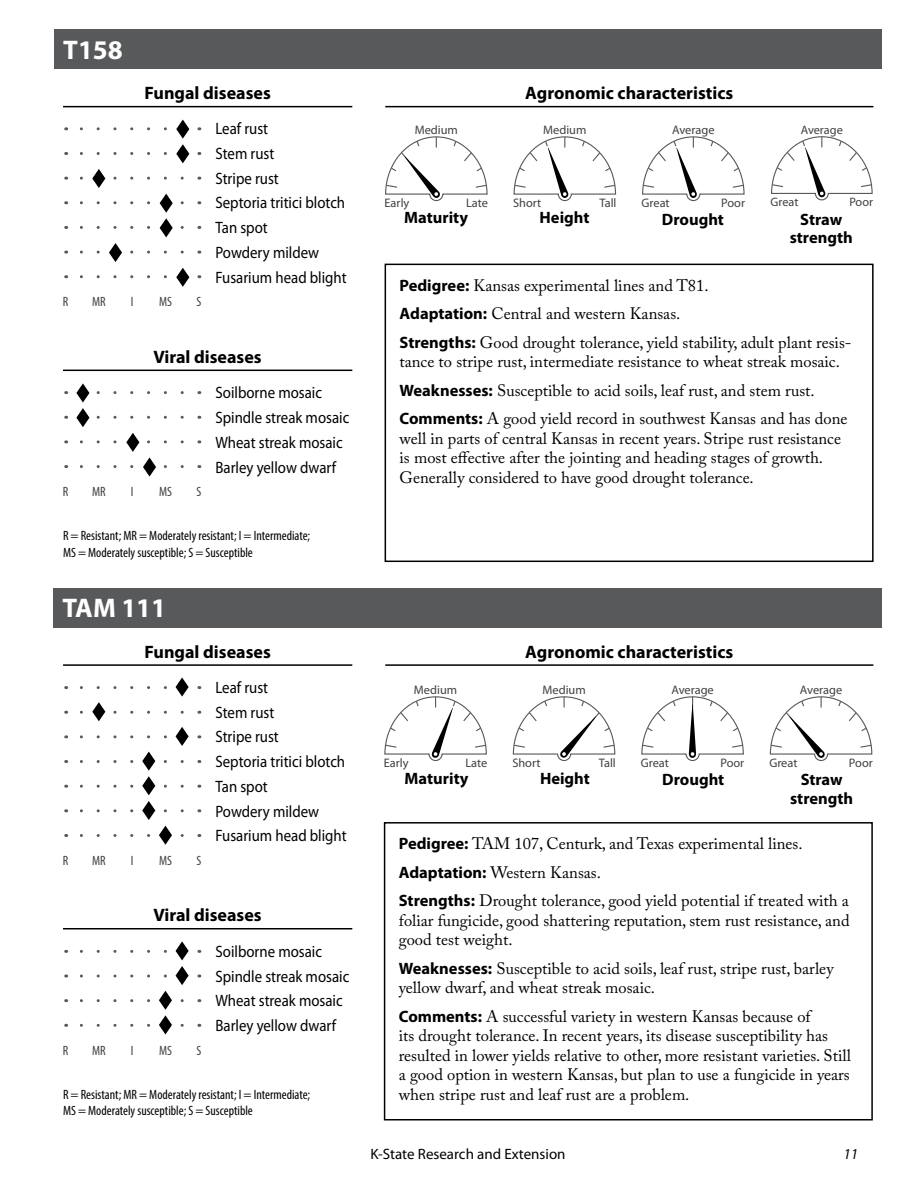
<style>
.page{position:relative;width:918px;height:1188px;background:#fff}
.page>*{position:absolute;margin:0;border:0;box-sizing:border-box;transform-origin:0 0}
.t1{font:700 27px "Myriad Pro";color:#fff}
.t2{font:700 18px "Myriad Pro";color:#000}
.t3{font:16.5px/19.5px "Adobe Caslon Pro";color:#000}
.t4{font:16.5px/24.8px "Myriad Pro";color:#000;scale:.9 1}
.t5{font:700 16.5px/18.6px "Myriad Pro";color:#000;text-align:center}
.t6{font:15px "Myriad Pro";color:#000}
.t7{font:italic 15px "Myriad Pro";color:#000}
.t8{font:condensed 13.5px/16.5px "Myriad Pro";color:#000}
.t9{font:condensed 13.5px "Myriad Pro";color:#414042}
.t10{font:12.3px "Myriad Pro";color:#414042}
.s1{font-family:"Myriad Pro";font-weight:700}
</style>
<div class="page">
<hr style="left:63px;top:664px;width:289px;height:2px;background:#000">
<hr style="left:63px;top:928px;width:289px;height:2px;background:#000">
<hr style="left:385px;top:664px;width:488px;height:2px;background:#000">
<hr style="left:63px;top:106px;width:289px;height:1px;background:#000">
<hr style="left:63px;top:370px;width:289px;height:1px;background:#000">
<hr style="left:385px;top:106px;width:488px;height:1px;background:#000">
<div style="left:54px;top:30px;width:828px;height:39px;background:#58595b"></div>
<div style="left:385px;top:264px;width:489px;height:298px;border:2px solid #000"></div>
<svg style="left:385px;top:136px;width:103px;height:66px"></svg>
<svg style="left:513px;top:136px;width:104px;height:66px"></svg>
<svg style="left:642px;top:136px;width:103px;height:66px"></svg>
<svg style="left:771px;top:136px;width:102px;height:65px"></svg>
<svg style="left:79px;top:120px;width:110px;height:43px"></svg>
<svg style="left:79px;top:169px;width:103px;height:19px"></svg>
<svg style="left:79px;top:194px;width:103px;height:43px"></svg>
<svg style="left:80px;top:243px;width:102px;height:19px"></svg>
<svg style="left:79px;top:268px;width:110px;height:19px"></svg>
<svg style="left:76px;top:383px;width:106px;height:44px"></svg>
<svg style="left:79px;top:433px;width:103px;height:44px"></svg>
<div style="left:53px;top:588px;width:828px;height:40px;background:#58595b"></div>
<div style="left:384px;top:822px;width:489px;height:298px;border:2px solid #000"></div>
<svg style="left:384px;top:696px;width:103px;height:66px"></svg>
<svg style="left:512px;top:696px;width:104px;height:65px"></svg>
<svg style="left:641px;top:696px;width:103px;height:66px"></svg>
<svg style="left:769px;top:696px;width:104px;height:65px"></svg>
<svg style="left:79px;top:677px;width:110px;height:44px"></svg>
<svg style="left:79px;top:727px;width:110px;height:19px"></svg>
<svg style="left:79px;top:752px;width:103px;height:43px"></svg>
<svg style="left:79px;top:801px;width:103px;height:19px"></svg>
<svg style="left:79px;top:826px;width:103px;height:19px"></svg>
<svg style="left:79px;top:941px;width:110px;height:19px"></svg>
<svg style="left:80px;top:966px;width:109px;height:19px"></svg>
<svg style="left:79px;top:991px;width:103px;height:43px"></svg>
<h1 class="t1" style="left:63px;top:32px;width:61px">T158</h1>
<p class="t2" style="left:145px;top:81px;width:128px">Fungal diseases</p>
<p class="t4" style="left:215px;top:116px;width:147px">Leaf rust<br>Stem rust<br>Stripe rust<br>Septoria tritici blotch<br>Tan spot<br>Powdery mildew<br>Fusarium head blight</p>
<p class="t9" style="left:63px;top:294px;width:7px">R</p>
<p class="t9" style="left:159px;top:294px;width:14px">MS</p>
<p class="t9" style="left:92px;top:294px;width:15px">MR</p>
<p class="t9" style="left:196px;top:294px;width:6px">S</p>
<p class="t9" style="left:131px;top:294px;width:4px">I</p>
<p class="t2" style="left:154px;top:345px;width:110px">Viral diseases</p>
<p class="t4" style="left:215px;top:380px;width:150px">Soilborne mosaic<br>Spindle streak mosaic<br>Wheat streak mosaic<br>Barley yellow dwarf</p>
<p class="t9" style="left:92px;top:484px;width:15px">MR</p>
<p class="t9" style="left:196px;top:484px;width:6px">S</p>
<p class="t8" style="left:63px;top:527px;width:249px">R = Resistant; MR = Moderately resistant; I = Intermediate;<br>MS = Moderately susceptible; S = Susceptible</p>
<p class="t9" style="left:63px;top:484px;width:7px">R</p>
<p class="t9" style="left:159px;top:484px;width:14px">MS</p>
<p class="t9" style="left:131px;top:484px;width:4px">I</p>
<h1 class="t1" style="left:62px;top:591px;width:105px">TAM 111</h1>
<p class="t2" style="left:145px;top:640px;width:128px">Fungal diseases</p>
<p class="t9" style="left:63px;top:852px;width:7px">R</p>
<p class="t9" style="left:159px;top:852px;width:14px">MS</p>
<p class="t9" style="left:92px;top:852px;width:15px">MR</p>
<p class="t9" style="left:196px;top:852px;width:6px">S</p>
<p class="t9" style="left:131px;top:852px;width:4px">I</p>
<p class="t4" style="left:215px;top:675px;width:147px">Leaf rust<br>Stem rust<br>Stripe rust<br>Septoria tritici blotch<br>Tan spot<br>Powdery mildew<br>Fusarium head blight</p>
<p class="t2" style="left:154px;top:903px;width:110px">Viral diseases</p>
<p class="t9" style="left:63px;top:1042px;width:7px">R</p>
<p class="t9" style="left:159px;top:1042px;width:14px">MS</p>
<p class="t9" style="left:92px;top:1042px;width:15px">MR</p>
<p class="t9" style="left:196px;top:1042px;width:6px">S</p>
<p class="t9" style="left:131px;top:1042px;width:4px">I</p>
<p class="t4" style="left:215px;top:939px;width:150px">Soilborne mosaic<br>Spindle streak mosaic<br>Wheat streak mosaic<br>Barley yellow dwarf</p>
<p class="t8" style="left:63px;top:1086px;width:249px">R = Resistant; MR = Moderately resistant; I = Intermediate;<br>MS = Moderately susceptible; S = Susceptible</p>
<p class="t2" style="left:525px;top:81px;width:210px">Agronomic characteristics</p>
<p class="t10" style="left:415px;top:122px;width:45px">Medium</p>
<p class="t10" style="left:543px;top:122px;width:45px">Medium</p>
<p class="t10" style="left:672px;top:122px;width:44px">Average</p>
<p class="t10" style="left:801px;top:122px;width:44px">Average</p>
<p class="t10" style="left:385px;top:195px;width:26px">Early</p>
<p class="t10" style="left:466px;top:195px;width:23px">Late</p>
<p class="t10" style="left:513px;top:195px;width:30px">Short</p>
<p class="t10" style="left:599px;top:195px;width:19px">Tall</p>
<p class="t10" style="left:642px;top:195px;width:30px">Great</p>
<p class="t10" style="left:721px;top:195px;width:25px">Poor</p>
<p class="t10" style="left:771px;top:194px;width:29px">Great</p>
<p class="t10" style="left:849px;top:194px;width:25px">Poor</p>
<p class="t5" style="left:404px;top:208px;width:65px">Maturity</p>
<p class="t5" style="left:540px;top:208px;width:51px">Height</p>
<p class="t5" style="left:662px;top:209px;width:64px">Drought</p>
<p class="t5" style="left:790px;top:209px;width:65px">Straw strength</p>
<p class="t3" style="left:400px;top:271px;width:454px;line-height:28.5px"><span class="s1">Pedigree:</span> Kansas experimental lines and T81.<br><span class="s1">Adaptation:</span> Central and western Kansas.<br><span class="s1">Strengths:</span> Good drought tolerance, yield stability, adult plant resis-</p>
<p class="t3" style="left:400px;top:348px;width:449px;line-height:28.5px">tance to stripe rust, intermediate resistance to wheat streak mosaic.<br><span class="s1">Weaknesses:</span> Susceptible to acid soils, leaf rust, and stem rust.<br><span class="s1">Comments:</span> A good yield record in southwest Kansas and has done</p>
<p class="t3" style="left:400px;top:429px;width:443px">well in parts of central Kansas in recent years. Stripe rust resistance is most effective after the jointing and heading stages of growth.<br>Generally considered to have good drought tolerance.</p>
<p class="t2" style="left:525px;top:640px;width:210px">Agronomic characteristics</p>
<p class="t10" style="left:414px;top:682px;width:45px">Medium</p>
<p class="t10" style="left:542px;top:682px;width:45px">Medium</p>
<p class="t10" style="left:671px;top:682px;width:44px">Average</p>
<p class="t10" style="left:800px;top:682px;width:44px">Average</p>
<p class="t10" style="left:384px;top:755px;width:26px">Early</p>
<p class="t10" style="left:465px;top:755px;width:23px">Late</p>
<p class="t10" style="left:512px;top:755px;width:30px">Short</p>
<p class="t10" style="left:599px;top:755px;width:19px">Tall</p>
<p class="t10" style="left:641px;top:755px;width:30px">Great</p>
<p class="t10" style="left:720px;top:755px;width:25px">Poor</p>
<p class="t10" style="left:769px;top:755px;width:30px">Great</p>
<p class="t10" style="left:849px;top:755px;width:25px">Poor</p>
<p class="t5" style="left:405px;top:768px;width:65px">Maturity</p>
<p class="t5" style="left:540px;top:768px;width:51px">Height</p>
<p class="t5" style="left:662px;top:770px;width:64px">Drought</p>
<p class="t5" style="left:790px;top:770px;width:65px">Straw strength</p>
<p class="t3" style="left:399px;top:829px;width:452px;line-height:28.5px"><span class="s1">Pedigree:</span> TAM 107, Centurk, and Texas experimental lines.<br><span class="s1">Adaptation:</span> Western Kansas.<br><span class="s1">Strengths:</span> Drought tolerance, good yield potential if treated with a</p>
<p class="t3" style="left:399px;top:910px;width:452px">foliar fungicide, good shattering reputation, stem rust resistance, and good test weight.</p>
<p class="t3" style="left:399px;top:958px;width:436px"><span class="s1">Weaknesses:</span> Susceptible to acid soils, leaf rust, stripe rust, barley yellow dwarf, and wheat streak mosaic.</p>
<p class="t3" style="left:399px;top:1006px;width:454px"><span class="s1">Comments:</span> A successful variety in western Kansas because of<br>its drought tolerance. In recent years, its disease susceptibility has resulted in lower yields relative to other, more resistant varieties. Still a good option in western Kansas, but plan to use a fungicide in years when stripe rust and leaf rust are a problem.</p>
<p class="t6" style="left:370px;top:1145px;width:197px">K-State Research and Extension</p>
<p class="t7" style="left:844px;top:1145px;width:16px">11</p>
</div>
